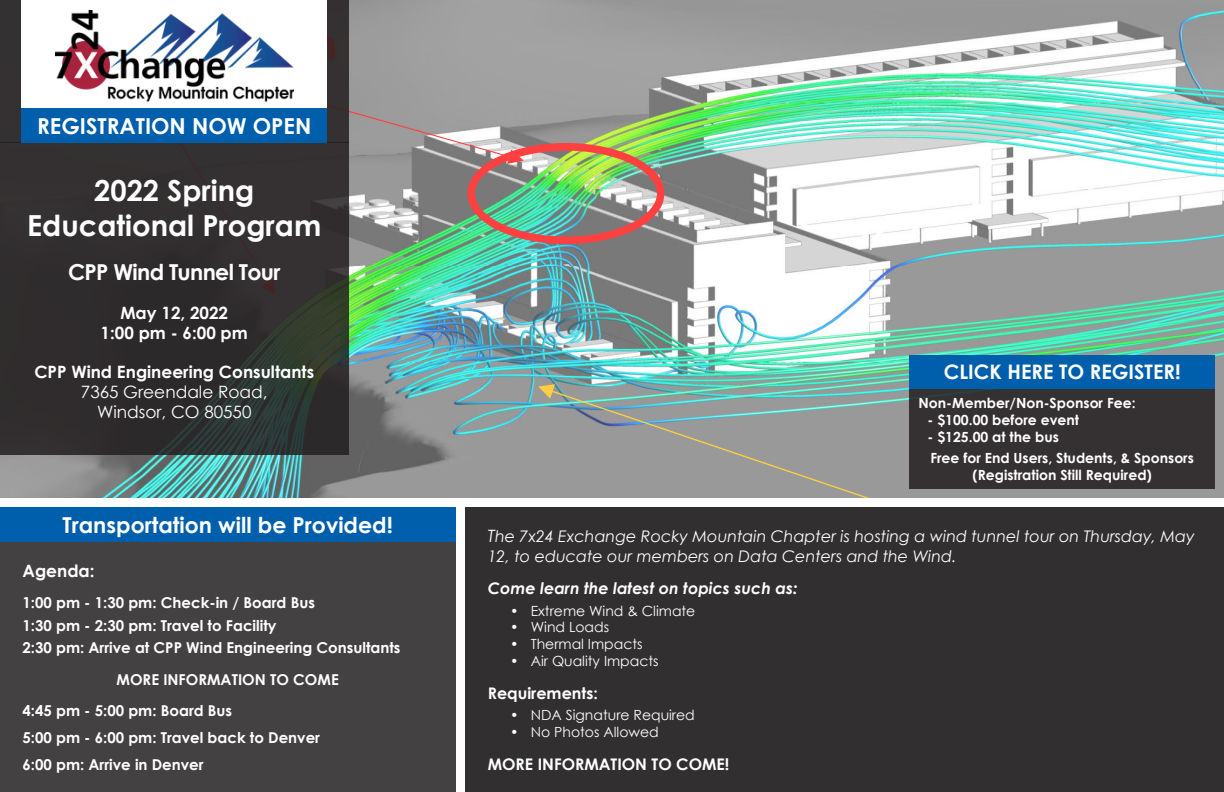
<style>
.page{position:relative;width:1224px;height:792px;background:#fff}
.page>*{position:absolute;margin:0;border:0;box-sizing:border-box;transform-origin:0 0}
.t1{font:700 29px/34.8px "Century Gothic";color:#fff;text-align:center}
.t2{font:700 22px "Century Gothic";color:#fff}
.t3{font:700 22px "Century Gothic";letter-spacing:-.03em;color:#fff}
.t4{font:700 20px "Century Gothic";color:#fff}
.t5{font:700 17px "Century Gothic";color:#fff}
.t6{font:17px "Century Gothic";color:#fff}
.t7{font:italic 16px/19.2px "Century Gothic";color:#fff}
.t8{font:700 16px "Century Gothic";color:#fff}
.t9{font:italic 700 16px "Century Gothic";color:#fff}
.t10{font:700 15px "Century Gothic";color:#fff}
.t11{font:700 14px "Century Gothic";color:#fff}
.t12{font:14px "Century Gothic";color:#fff}
.s1{font-size:17px}
</style>
<div class="page">
<img style="left:0;top:0;width:1224px;height:498px">
<svg style="left:348px;top:46px;width:176px;height:118px;background:#9d9c9c"></svg>
<svg style="left:538px;top:384px;width:439px;height:114px;background:#949d9b"></svg>
<img style="left:467px;top:143px;width:197px;height:101px">
<div style="left:0;top:142px;width:348px;height:313px;background:linear-gradient(to right,#302b2e,#313330)"></div>
<div style="left:0;top:542px;width:455px;height:250px;background:#444142"></div>
<div style="left:910px;top:388px;width:305px;height:101px;background:#353132"></div>
<div style="left:465px;top:507px;width:759px;height:285px;background:#312f30"></div>
<div style="left:910px;top:355px;width:305px;height:33px;background:#005fad"></div>
<div style="left:0;top:0;width:348px;height:142px;background:#353132"></div>
<div style="left:22px;top:0;width:305px;height:108px;background:#fff"></div>
<img style="left:55px;top:11px;width:238px;height:91px">
<div style="left:22px;top:108px;width:305px;height:34px;background:#005fad"></div>
<div style="left:0;top:507px;width:455px;height:35px;background:#005fad"></div>
<p class="t2" style="left:37px;top:109px;width:276px">REGISTRATION NOW OPEN</p>
<p class="t1" style="left:27px;top:172px;width:296px">2022 Spring<br>Educational Program</p>
<p class="t3" style="left:68px;top:256px;width:214px">CPP Wind Tunnel Tour</p>
<p class="t5" style="left:120px;top:300px;width:109px">May 12, 2022</p>
<p class="t5" style="left:101px;top:320px;width:149px">1:00 pm - 6:00 pm</p>
<p class="t5" style="left:34px;top:359px;width:281px">CPP Wind Engineering Consultants</p>
<p class="t6" style="left:81px;top:380px;width:188px">7365 Greendale Road,</p>
<p class="t6" style="left:97px;top:400px;width:156px">Windsor, CO 80550</p>
<p class="t2" style="left:62px;top:508px;width:332px">Transportation will be Provided!</p>
<p class="t5" style="left:22px;top:558px;width:74px">Agenda:</p>
<p class="t10" style="left:22px;top:592px;width:294px">1:00 pm - 1:30 pm: Check-in / Board Bus</p>
<p class="t10" style="left:22px;top:614px;width:256px">1:30 pm - 2:30 pm: Travel to Facility</p>
<p class="t10" style="left:22px;top:637px;width:379px">2:30 pm: Arrive at CPP Wind Engineering Consultants</p>
<p class="t10" style="left:117px;top:668px;width:224px">MORE INFORMATION TO COME</p>
<p class="t10" style="left:22px;top:700px;width:211px">4:45 pm - 5:00 pm: Board Bus</p>
<p class="t10" style="left:22px;top:727px;width:299px">5:00 pm - 6:00 pm: Travel back to Denver</p>
<p class="t10" style="left:22px;top:754px;width:183px">6:00 pm: Arrive in Denver</p>
<p class="t4" style="left:944px;top:357px;width:238px">CLICK HERE TO REGISTER!</p>
<p class="t11" style="left:919px;top:392px;width:218px">Non-Member/Non-Sponsor Fee:</p>
<p class="t11" style="left:928px;top:409px;width:153px">- $100.00 before event</p>
<p class="t11" style="left:928px;top:426px;width:133px">- $125.00 at the bus</p>
<p class="t11" style="left:930px;top:447px;width:265px">Free for End Users, Students, &amp; Sponsors</p>
<p class="t11" style="left:972px;top:464px;width:181px">(Registration Still Required)</p>
<p class="t7" style="left:488px;top:527px;width:708px"><span class="s1">T</span>he 7x24 Exchange Rocky Mountain Chapter is hosting a wind tunnel tour on Thursday, May<br>12, to educate our members on Data Centers and the Wind.</p>
<p class="t9" style="left:488px;top:576px;width:311px">Come learn the latest on topics such as:</p>
<p class="t12" style="left:510px;top:601px;width:187px">• Extreme Wind &amp; Climate</p>
<p class="t12" style="left:510px;top:618px;width:100px">• Wind Loads</p>
<p class="t12" style="left:510px;top:634px;width:134px">• Thermal Impacts</p>
<p class="t12" style="left:510px;top:651px;width:150px">• Air Quality Impacts</p>
<p class="t8" style="left:488px;top:681px;width:112px">Requirements:</p>
<p class="t12" style="left:510px;top:705px;width:186px">• NDA Signature Required</p>
<p class="t12" style="left:510px;top:722px;width:150px">• No Photos Allowed</p>
<p class="t8" style="left:488px;top:752px;width:243px">MORE INFORMATION TO COME!</p>
</div>
